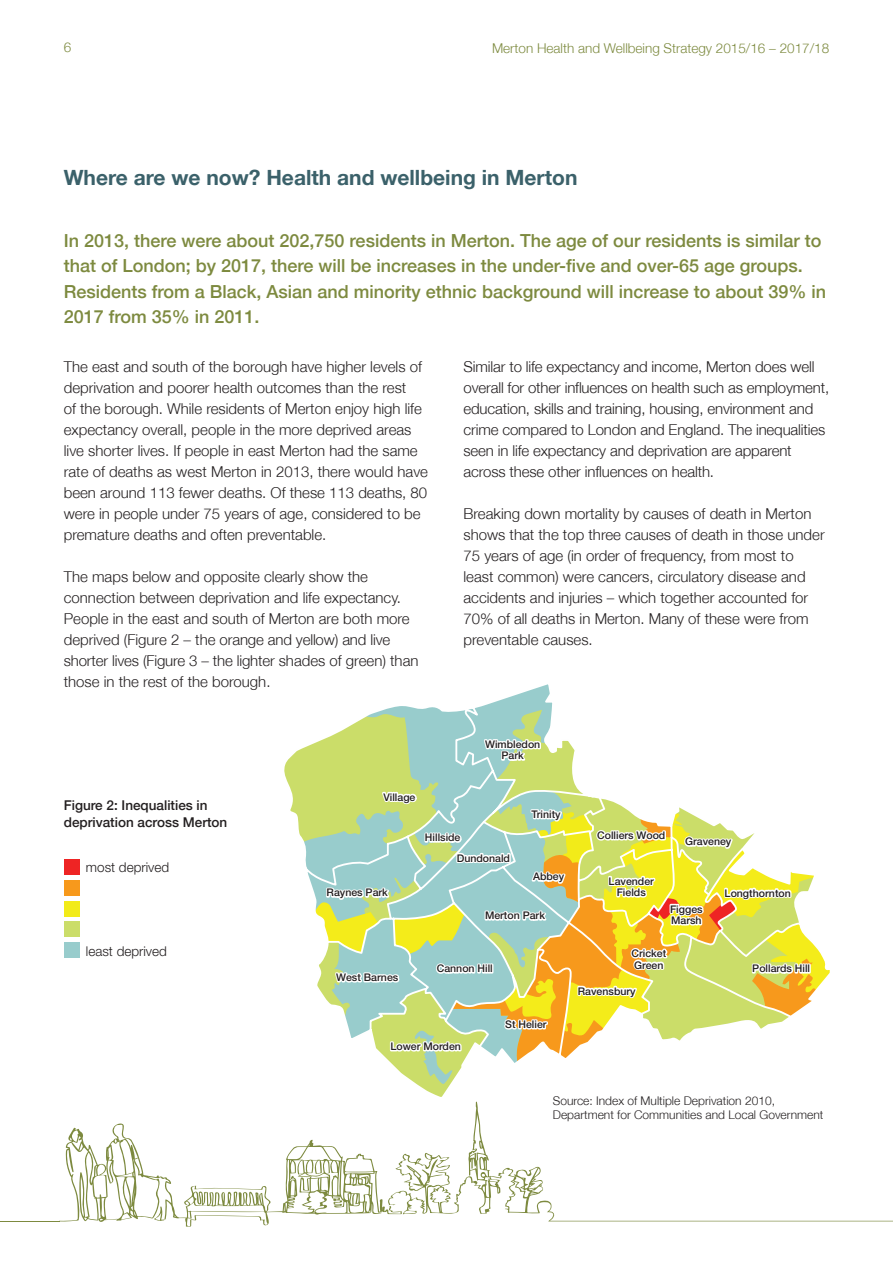
<style>
.page{position:relative;width:893px;height:1263px;background:#fff}
.page>*{position:absolute;margin:0;border:0;box-sizing:border-box;transform-origin:0 0}
.t1{font:700 21px "Helvetica 75";color:#3b616a}
.t2{font:500 18px/25.5px "Helvetica 65";color:#7d8a3f}
.t3{font:300 15px/21px "Helvetica 45";color:#231f20}
.t4{font:300 13.5px "Helvetica 45";color:#7d8a3f}
.t5{font:500 13.5px/16.2px "Helvetica 65";color:#231f20}
.t6{font:300 13.5px "Helvetica 45";color:#231f20}
.t7{font:300 12px/14.4px "Helvetica 45";color:#231f20}
.t8{font:500 10.5px/11.6px "Helvetica 65";color:#231f20;text-align:center}
</style>
<div class="page">
<svg style="left:378px;top:684px;width:175px;height:28px"></svg>
<hr style="left:0;top:1221px;width:60px;height:1px;background:#7d8a3f">
<svg style="left:59px;top:712px;width:834px;height:514px"></svg>
<div style="left:64px;top:859px;width:16px;height:16px;background:#ee2424"></div>
<div style="left:64px;top:880px;width:16px;height:16px;background:#f7991c"></div>
<div style="left:64px;top:901px;width:16px;height:15px;background:#f2eb19"></div>
<div style="left:64px;top:921px;width:16px;height:16px;background:#cbdd69"></div>
<div style="left:64px;top:942px;width:16px;height:16px;background:#98cccc"></div>
<p class="t4" style="left:64px;top:39px;width:9px">6</p>
<p class="t4" style="left:492px;top:40px;width:339px">Merton Health and Wellbeing Strategy 2015/16 – 2017/18</p>
<p class="t1" style="left:64px;top:165px;width:515px">Where are we now? Health and wellbeing in Merton</p>
<p class="t2" style="left:64px;top:227px;width:764px">In 2013, there were about 202,750 residents in Merton. The age of our residents is similar to that of London; by 2017, there will be increases in the under-five and over-65 age groups.<br>Residents from a Black, Asian and minority ethnic background will increase to about 39% in 2017 from 35% in 2011.</p>
<p class="t3" style="left:64px;top:356px;width:366px">The east and south of the borough have higher levels of deprivation and poorer health outcomes than the rest<br>of the borough. While residents of Merton enjoy high life expectancy overall, people in the more deprived areas live shorter lives. If people in east Merton had the same rate of deaths as west Merton in 2013, there would have been around 113 fewer deaths. Of these 113 deaths, 80 were in people under 75 years of age, considered to be premature deaths and often preventable.</p>
<p class="t3" style="left:64px;top:566px;width:356px">The maps below and opposite clearly show the connection between deprivation and life expectancy.<br>People in the east and south of Merton are both more deprived (Figure 2 – the orange and yellow) and live shorter lives (Figure 3 – the lighter shades of green) than those in the rest of the borough.</p>
<p class="t3" style="left:463px;top:356px;width:367px">Similar to life expectancy and income, Merton does well overall for other influences on health such as employment, education, skills and training, housing, environment and crime compared to London and England. The inequalities seen in life expectancy and deprivation are apparent across these other influences on health.</p>
<p class="t3" style="left:463px;top:503px;width:363px">Breaking down mortality by causes of death in Merton shows that the top three causes of death in those under 75 years of age (in order of frequency, from most to least common) were cancers, circulatory disease and accidents and injuries – which together accounted for 70% of all deaths in Merton. Many of these were from preventable causes.</p>
<p class="t8" style="left:485px;top:738px;width:57px">Wimbledon<br>Park</p>
<p class="t5" style="left:64px;top:797px;width:165px">Figure 2: Inequalities in deprivation across Merton</p>
<p class="t6" style="left:86px;top:859px;width:85px">most deprived</p>
<p class="t6" style="left:86px;top:943px;width:83px">least deprived</p>
<p class="t8" style="left:383px;top:791px;width:34px">Village</p>
<p class="t8" style="left:327px;top:887px;width:63px">Raynes Park</p>
<p class="t8" style="left:425px;top:832px;width:37px">Hillside</p>
<p class="t8" style="left:457px;top:852px;width:55px">Dundonald</p>
<p class="t8" style="left:532px;top:808px;width:31px">Trinity</p>
<p class="t8" style="left:533px;top:871px;width:33px">Abbey</p>
<p class="t8" style="left:485px;top:910px;width:61px">Merton Park</p>
<p class="t8" style="left:336px;top:971px;width:64px">West Barnes</p>
<p class="t8" style="left:437px;top:963px;width:58px">Cannon Hill</p>
<p class="t8" style="left:505px;top:1018px;width:43px">St Helier</p>
<p class="t8" style="left:390px;top:1040px;width:72px">Lower Morden</p>
<p class="t8" style="left:597px;top:829px;width:70px">Colliers Wood</p>
<p class="t8" style="left:609px;top:875px;width:47px">Lavender<br>Fields</p>
<p class="t8" style="left:685px;top:836px;width:48px">Graveney</p>
<p class="t8" style="left:725px;top:887px;width:68px">Longthornton</p>
<p class="t8" style="left:670px;top:903px;width:34px;text-align:left">Figges<br>Marsh</p>
<p class="t8" style="left:631px;top:947px;width:36px;text-align:left">Cricket<br>Green</p>
<p class="t8" style="left:578px;top:985px;width:59px">Ravensbury</p>
<p class="t8" style="left:752px;top:963px;width:59px">Pollards Hill</p>
<p class="t7" style="left:553px;top:1093px;width:272px">Source: Index of Multiple Deprivation 2010,<br>Department for Communities and Local Government</p>
</div>
